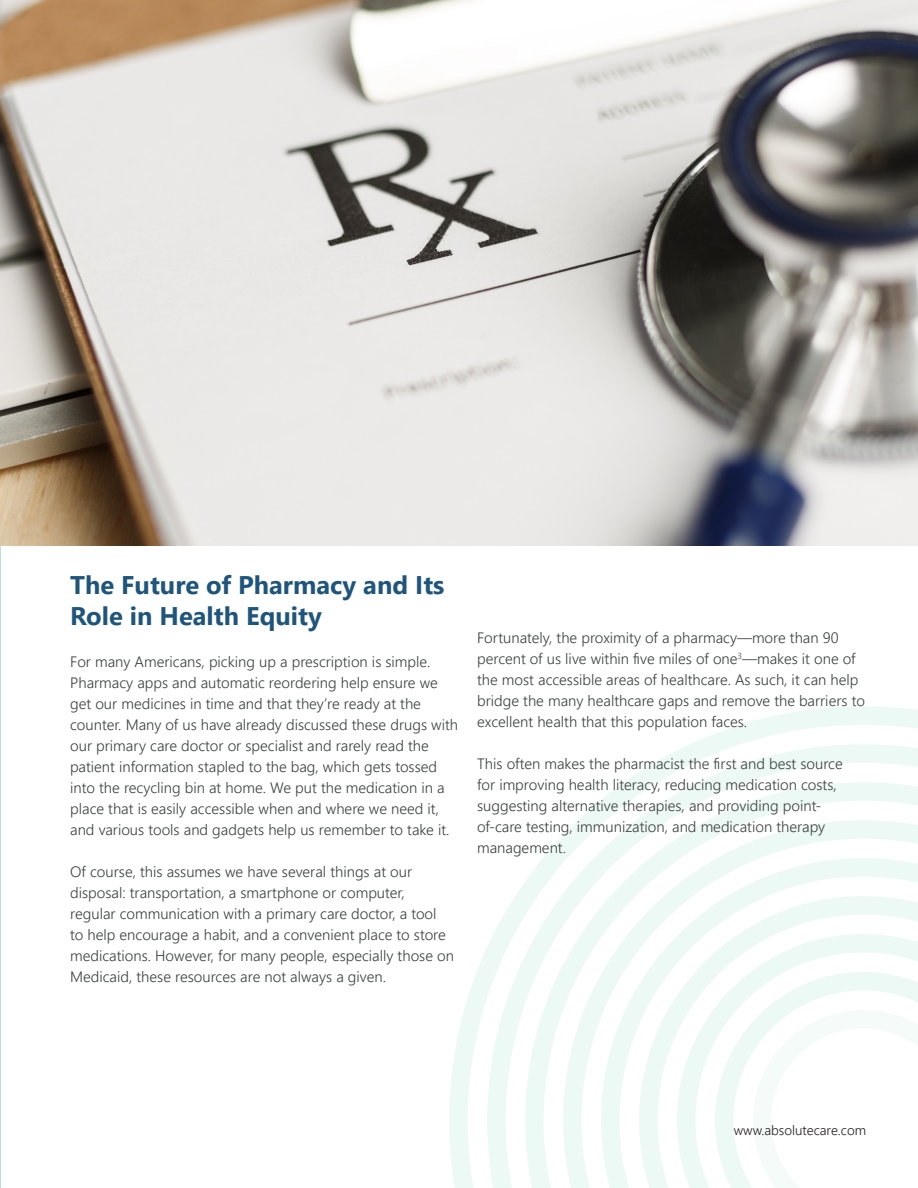
<style>
.page{position:relative;width:918px;height:1188px;background:#fff}
.page>*{position:absolute;margin:0;border:0;box-sizing:border-box;transform-origin:0 0}
.t1{font:700 25.5px/31.5px "Segoe UI";color:#1f557c}
.t2{font:300 15px/21px "Segoe UI";color:#3c3f3f}
.t3{font:300 13.5px "Segoe UI";color:#231f20}
</style>
<div class="page">
<svg style="left:449px;top:706px;width:469px;height:482px"></svg>
<svg style="left:487px;top:744px;width:431px;height:444px"></svg>
<svg style="left:525px;top:782px;width:393px;height:406px"></svg>
<svg style="left:563px;top:820px;width:355px;height:368px"></svg>
<svg style="left:601px;top:858px;width:317px;height:330px"></svg>
<svg style="left:639px;top:896px;width:279px;height:292px"></svg>
<svg style="left:677px;top:934px;width:241px;height:254px"></svg>
<svg style="left:715px;top:972px;width:203px;height:216px"></svg>
<svg style="left:753px;top:1010px;width:165px;height:178px"></svg>
<img style="left:0;top:0;width:918px;height:546px">
<p class="t1" style="left:70px;top:567px;width:376px">The Future of Pharmacy and Its<br>Role in Health Equity</p>
<p class="t2" style="left:70px;top:650px;width:389px">For many Americans, picking up a prescription is simple.<br>Pharmacy apps and automatic reordering help ensure we get our medicines in time and that they’re ready at the counter. Many of us have already discussed these drugs with our primary care doctor or specialist and rarely read the patient information stapled to the bag, which gets tossed into the recycling bin at home. We put the medication in a place that is easily accessible when and where we need it, and various tools and gadgets help us remember to take it.</p>
<p class="t2" style="left:70px;top:860px;width:385px">Of course, this assumes we have several things at our disposal: transportation, a smartphone or computer,<br>regular communication with a primary care doctor, a tool<br>to help encourage a habit, and a convenient place to store medications. However, for many people, especially those on Medicaid, these resources are not always a given.</p>
<p class="t2" style="left:477px;top:626px;width:389px">Fortunately, the proximity of a pharmacy—more than 90 percent of us live within five miles of one<sup>3</sup>—makes it one of the most accessible areas of healthcare. As such, it can help bridge the many healthcare gaps and remove the barriers to excellent health that this population faces.</p>
<p class="t2" style="left:477px;top:752px;width:367px">This often makes the pharmacist the first and best source for improving health literacy, reducing medication costs, suggesting alternative therapies, and providing point&shy;of-care testing, immunization, and medication therapy management.</p>
<p class="t3" style="left:734px;top:1117px;width:134px">www.absolutecare.com</p>
</div>
